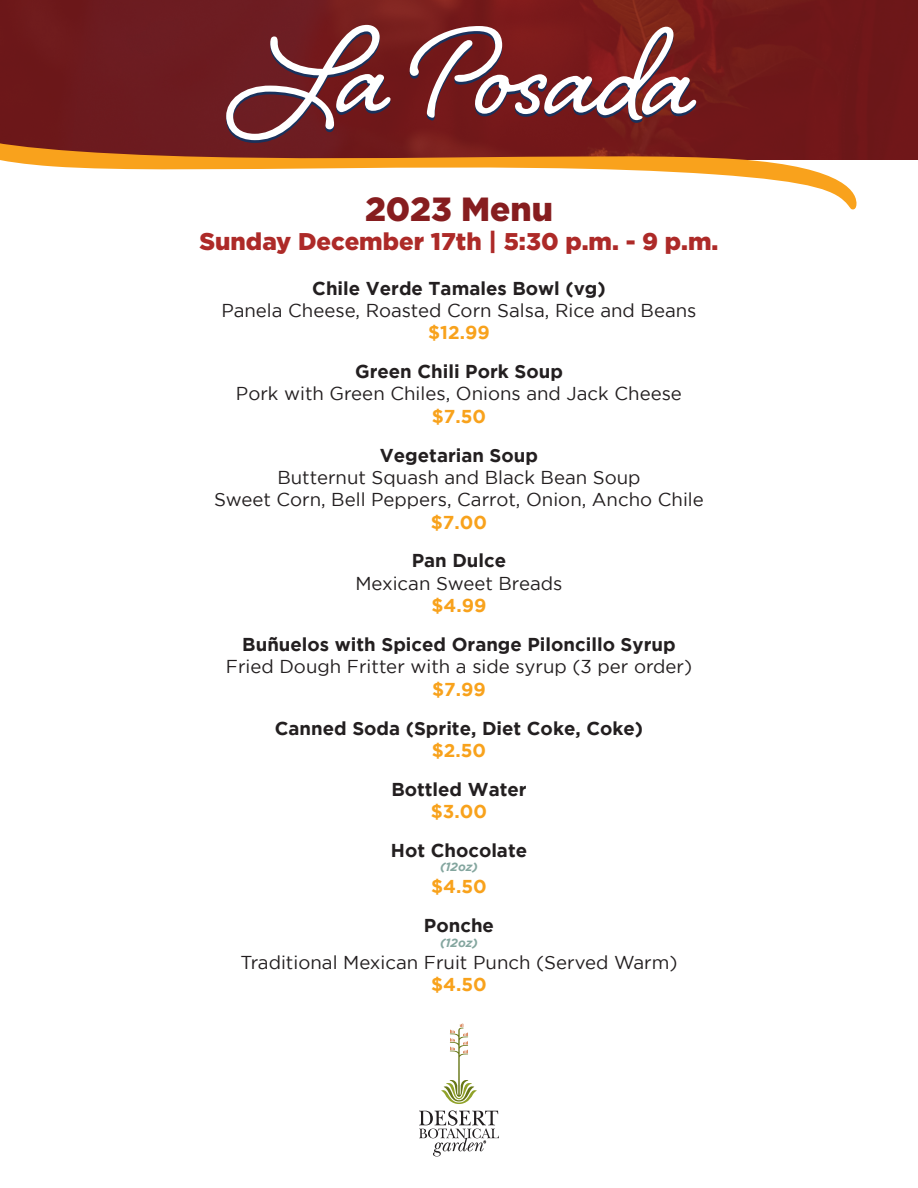
<style>
.page{position:relative;width:918px;height:1188px;background:#fff}
.page>*{position:absolute;margin:0;border:0;box-sizing:border-box;transform-origin:0 0}
.t1{font:900 33.45px "Gotham";color:#861d1f}
.t2{font:900 24.15px "Gotham";color:#ad2a28}
.t3{font:18.6px/22.4px "Gotham";color:#231f20;text-align:center}
.t4{font:700 18.6px "Gotham";color:#231f20}
.t5{font:700 18.6px "Gotham";color:#f8a21c}
.t6{font:italic 700 12px "Gotham";color:#84a69f}
.s1{font-weight:700}
.s2{font-weight:700;color:#f8a21c}
</style>
<div class="page">
<div style="left:0;top:0;width:918px;height:160px;background:linear-gradient(to right,#6f1c20,#761b18)"></div>
<svg style="left:226px;top:25px;width:164px;height:91px"></svg>
<svg style="left:410px;top:26px;width:286px;height:90px"></svg>
<svg style="left:441px;top:1023px;width:36px;height:81px"></svg>
<svg style="left:419px;top:1110px;width:80px;height:47px"></svg>
<svg style="left:0;top:116px;width:857px;height:94px"></svg>
<p class="t1" style="left:365px;top:190px;width:189px">2023 Menu</p>
<p class="t2" style="left:200px;top:227px;width:520px">Sunday December 17th | 5:30 p.m. - 9 p.m.</p>
<p class="t3" style="left:221px;top:277px;width:477px"><span class="s1">Chile Verde Tamales Bowl (vg)<br></span>Panela Cheese, Roasted Corn Salsa, Rice and Beans <span class="s2">$12.99</span></p>
<p class="t4" style="left:355px;top:361px;width:209px">Green Chili Pork Soup</p>
<p class="t3" style="left:236px;top:382px;width:448px">Pork with Green Chiles, Onions and Jack Cheese</p>
<p class="t5" style="left:432px;top:405px;width:56px">$7.50</p>
<p class="t4" style="left:380px;top:444px;width:160px">Vegetarian Soup</p>
<p class="t3" style="left:277px;top:466px;width:365px">Butternut Squash and Black Bean Soup</p>
<p class="t3" style="left:214px;top:488px;width:491px">Sweet Corn, Bell Peppers, Carrot, Onion, Ancho Chile</p>
<p class="t5" style="left:431px;top:511px;width:58px">$7.00</p>
<p class="t4" style="left:412px;top:550px;width:96px">Pan Dulce</p>
<p class="t3" style="left:355px;top:572px;width:209px">Mexican Sweet Breads</p>
<p class="t5" style="left:432px;top:595px;width:56px">$4.99</p>
<p class="t4" style="left:242px;top:634px;width:435px">Buñuelos with Spiced Orange Piloncillo Syrup</p>
<p class="t3" style="left:226px;top:655px;width:468px">Fried Dough Fritter with a side syrup (3 per order)</p>
<p class="t5" style="left:432px;top:678px;width:55px">$7.99</p>
<p class="t4" style="left:275px;top:717px;width:370px">Canned Soda (Sprite, Diet Coke, Coke)</p>
<p class="t5" style="left:432px;top:740px;width:56px">$2.50</p>
<p class="t4" style="left:391px;top:778px;width:137px">Bottled Water</p>
<p class="t5" style="left:431px;top:801px;width:58px">$3.00</p>
<p class="t4" style="left:391px;top:840px;width:138px">Hot Chocolate</p>
<p class="t6" style="left:440px;top:860px;width:39px">(12oz)</p>
<p class="t5" style="left:431px;top:876px;width:57px">$4.50</p>
<p class="t4" style="left:424px;top:915px;width:72px">Ponche</p>
<p class="t6" style="left:440px;top:935px;width:39px">(12oz)</p>
<p class="t3" style="left:240px;top:951px;width:439px">Traditional Mexican Fruit Punch (Served Warm)</p>
<p class="t5" style="left:431px;top:974px;width:57px">$4.50</p>
</div>
